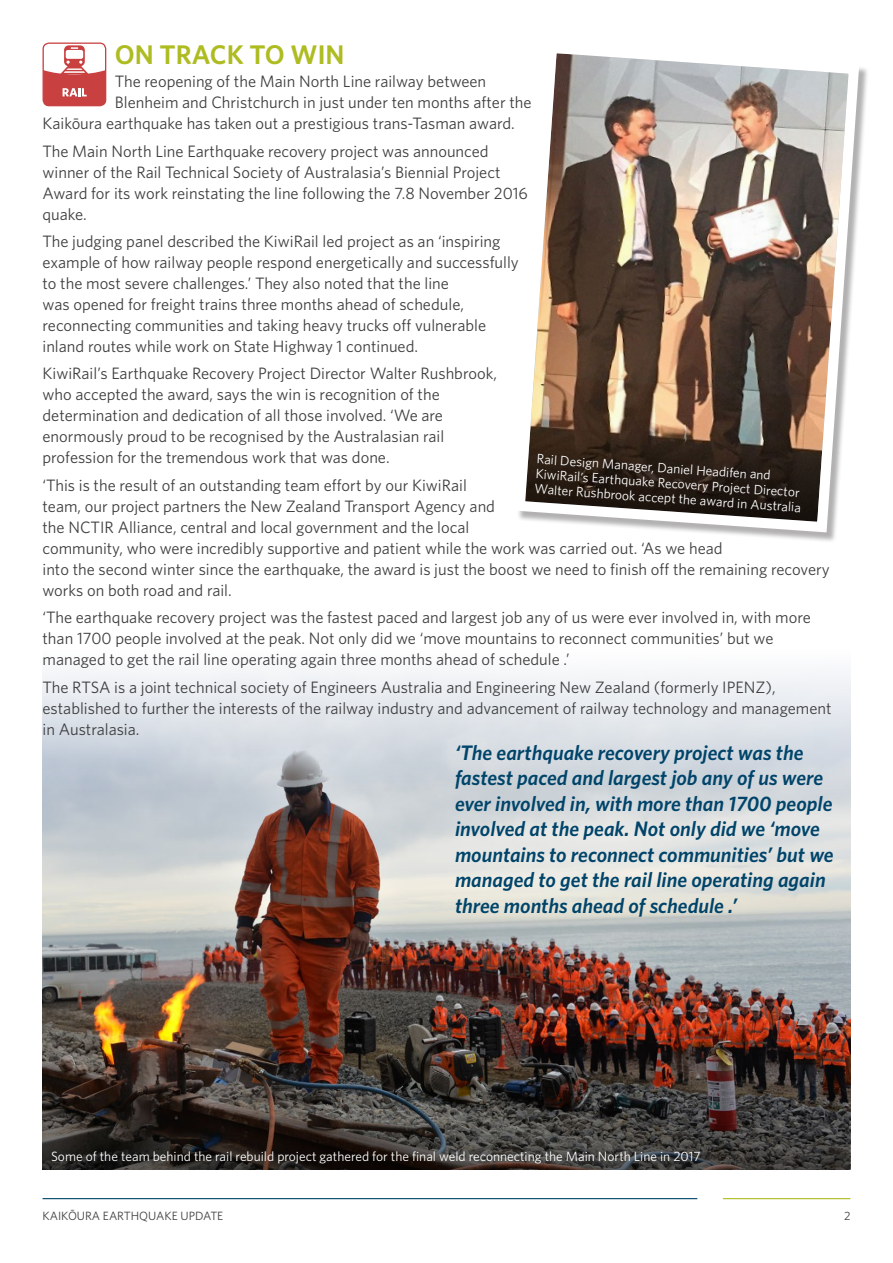
<style>
.page{position:relative;width:893px;height:1263px;background:#fff}
.page>*{position:absolute;margin:0;border:0;box-sizing:border-box;transform-origin:0 0}
.t1{font:600 27px "Whitney";color:#aebc21}
.body{font:italic 600 21px/25.5px "Whitney";color:#00446a}
.body-2{font:16.5px/21px "Whitney";color:#3e3e3f}
.t2{font:13.5px/15px "Whitney";color:#fff}
.t3{font:12px "Whitney";color:#3e3e3f}
</style>
<div class="page">
<hr style="left:43px;top:1198px;width:654px;height:1px;background:#00446a">
<hr style="left:723px;top:1198px;width:127px;height:1px;background:#aebc21">
<svg style="left:43px;top:43px;width:63px;height:63px"></svg>
<img style="left:43px;top:791px;width:807px;height:315px">
<svg style="left:43px;top:1106px;width:807px;height:63px;background:#373330"></svg>
<img style="left:518px;top:53px;width:347px;height:485px">
<svg style="left:525px;top:438px;width:296px;height:84px;background:#443a33"></svg>
<svg style="left:42px;top:668px;width:809px;height:123px;background:#dbe0e5"></svg>
<p class="t1" style="left:115px;top:37px;width:231px">ON TRACK TO WIN</p>
<p class="body-2" style="left:115px;top:71px;width:373px">The reopening of the Main North Line railway between</p>
<p class="body-2" style="left:115px;top:92px;width:418px">Blenheim and Christchurch in just under ten months after the</p>
<p class="body-2" style="left:43px;top:113px;width:474px">Kaikōura earthquake has taken out a prestigious trans-Tasman award.</p>
<p class="body-2" style="left:43px;top:140px;width:487px">The Main North Line Earthquake recovery project was announced winner of the Rail Technical Society of Australasia’s Biennial Project Award for its work reinstating the line following the 7.8 November 2016 quake.</p>
<p class="body-2" style="left:43px;top:230px;width:478px">The judging panel described the KiwiRail led project as an ‘inspiring example of how railway people respond energetically and successfully to the most severe challenges.’ They also noted that the line<br>was opened for freight trains three months ahead of schedule, reconnecting communities and taking heavy trucks off vulnerable inland routes while work on State Highway 1 continued.</p>
<p class="body-2" style="left:43px;top:363px;width:456px">KiwiRail’s Earthquake Recovery Project Director Walter Rushbrook, who accepted the award, says the win is recognition of the determination and dedication of all those involved. ‘We are enormously proud to be recognised by the Australasian rail profession for the tremendous work that was done.</p>
<p class="body-2" style="left:43px;top:474px;width:789px">‘This is the result of an outstanding team effort by our KiwiRail<br>team, our project partners the New Zealand Transport Agency and<br>the NCTIR Alliance, central and local government and the local<br>community, who were incredibly supportive and patient while the work was carried out. ‘As we head<br>into the second winter since the earthquake, the award is just the boost we need to finish off the remaining recovery works on both road and rail.</p>
<p class="body-2" style="left:43px;top:606px;width:770px">‘The earthquake recovery project was the fastest paced and largest job any of us were ever involved in, with more than 1700 people involved at the peak. Not only did we ‘move mountains to reconnect communities’ but we managed to get the rail line operating again three months ahead of schedule .’</p>
<p class="body-2" style="left:43px;top:676px;width:790px">The RTSA is a joint technical society of Engineers Australia and Engineering New Zealand (formerly IPENZ), established to further the interests of the railway industry and advancement of railway technology and management in Australasia.</p>
<p class="body" style="left:455px;top:739px;width:380px">‘The earthquake recovery project was the fastest paced and largest job any of us were ever involved in, with more than 1700 people involved at the peak. Not only did we ‘move mountains to reconnect communities’ but we managed to get the rail line operating again three months ahead of schedule .’</p>
<p class="t2" style="left:537px;top:451px;width:268px;rotate:4deg">Rail Design Manager, Daniel Headifen and<br>KiwiRail’s Earthquake Recovery Project Director<br>Walter Rushbrook accept the award in Australia</p>
<p class="t2" style="left:51px;top:1148px;width:651px">Some of the team behind the rail rebuild project gathered for the final weld reconnecting the Main North Line in 2017</p>
<p class="t3" style="left:43px;top:1208px;width:182px">KAIKŌURA EARTHQUAKE UPDATE</p>
<p class="t3" style="left:844px;top:1208px;width:8px">2</p>
</div>
